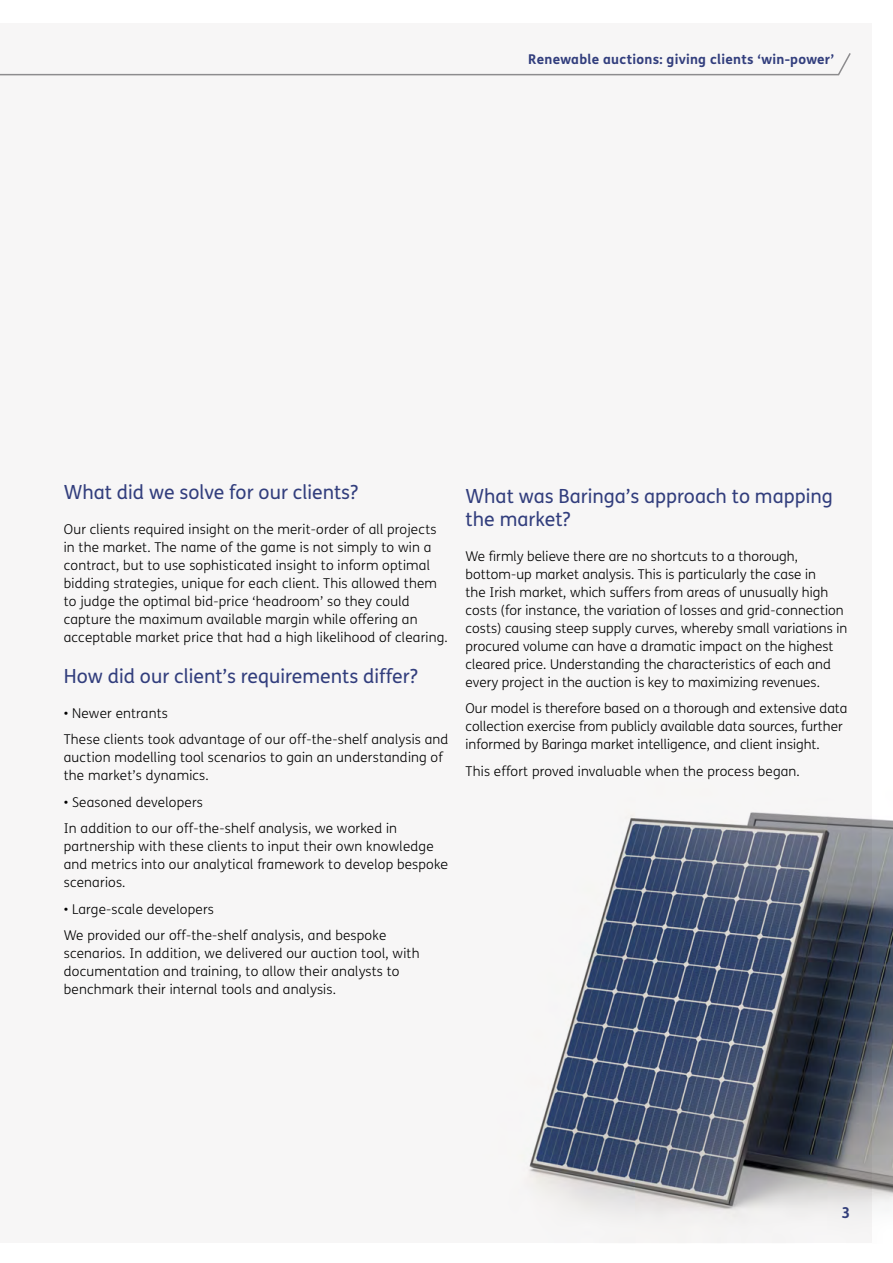
<style>
.page{position:relative;width:893px;height:1263px;background:#fff}
.page>*{position:absolute;margin:0;border:0;box-sizing:border-box;transform-origin:0 0}
.t1{font:19.5px/23.4px "FS Me";color:#323e7d}
.t2{font:700 15px "FS Me";color:#323e7d}
.t3{font:300 13.5px/18px "FS Me";letter-spacing:.015em;color:#000}
.t4{font:700 13.5px "FS Me";letter-spacing:.02em;color:#323e7d}
</style>
<div class="page">
<div style="left:0;top:23px;width:872px;height:1220px;background:#f7f6f6"></div>
<svg style="left:0;top:53px;width:851px;height:23px"></svg>
<img style="left:529px;top:812px;width:364px;height:405px">
<p class="t4" style="left:528px;top:49px;width:307px">Renewable auctions: giving clients ‘win-power’</p>
<h1 class="t1" style="left:64px;top:480px;width:296px">What did we solve for our clients?</h1>
<p class="t3" style="left:64px;top:520px;width:386px">Our clients required insight on the merit-order of all projects in the market. The name of the game is not simply to win a contract, but to use sophisticated insight to inform optimal bidding strategies, unique for each client. This allowed them to judge the optimal bid-price ‘headroom’ so they could capture the maximum available margin while offering an acceptable market price that had a high likelihood of clearing.</p>
<h1 class="t1" style="left:64px;top:664px;width:355px">How did our client’s requirements differ?</h1>
<p class="t3" style="left:64px;top:699px;width:386px;line-height:26.5px">• Newer entrants<br>These clients took advantage of our off-the-shelf analysis and</p>
<p class="t3" style="left:64px;top:748px;width:381px">auction modelling tool scenarios to gain an understanding of the market’s dynamics.</p>
<p class="t3" style="left:64px;top:788px;width:335px;line-height:26.5px">• Seasoned developers<br>In addition to our off-the-shelf analysis, we worked in</p>
<p class="t3" style="left:64px;top:837px;width:386px">partnership with these clients to input their own knowledge and metrics into our analytical framework to develop bespoke scenarios.</p>
<p class="t3" style="left:64px;top:895px;width:324px;line-height:26.5px">• Large-scale developers<br>We provided our off-the-shelf analysis, and bespoke</p>
<p class="t3" style="left:64px;top:944px;width:357px">scenarios. In addition, we delivered our auction tool, with documentation and training, to allow their analysts to benchmark their internal tools and analysis.</p>
<h1 class="t1" style="left:466px;top:484px;width:369px">What was Baringa’s approach to mapping the market?</h1>
<p class="t3" style="left:466px;top:547px;width:383px">We firmly believe there are no shortcuts to a thorough, bottom-up market analysis. This is particularly the case in<br>the Irish market, which suffers from areas of unusually high costs (for instance, the variation of losses and grid-connection costs) causing steep supply curves, whereby small variations in procured volume can have a dramatic impact on the highest cleared price. Understanding the characteristics of each and every project in the auction is key to maximizing revenues.</p>
<p class="t3" style="left:466px;top:699px;width:383px">Our model is therefore based on a thorough and extensive data collection exercise from publicly available data sources, further informed by Baringa market intelligence, and client insight.</p>
<p class="t3" style="left:466px;top:762px;width:336px">This effort proved invaluable when the process began.</p>
<p class="t2" style="left:842px;top:1201px;width:10px">3</p>
</div>
